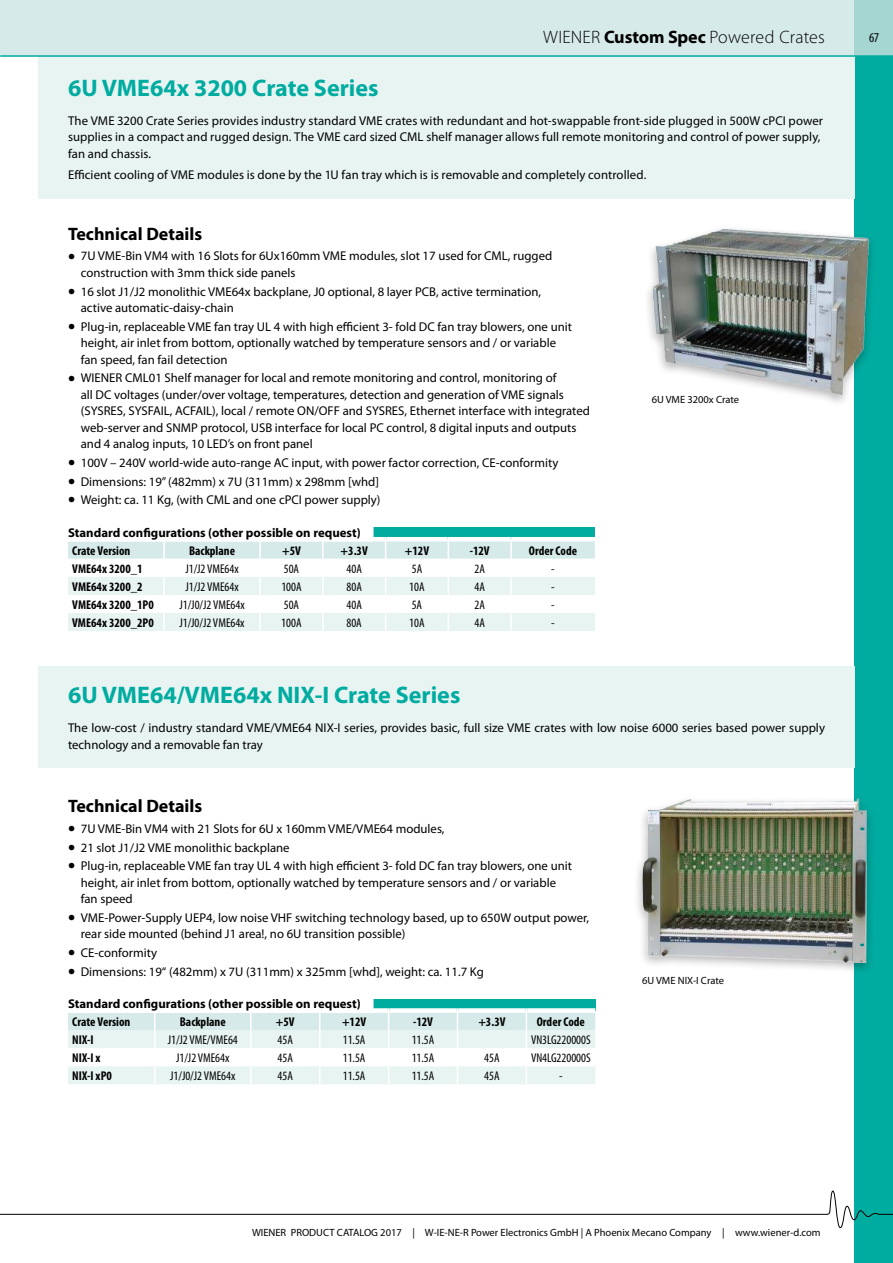
<style>
.page{position:relative;width:893px;height:1263px;background:#fff}
.page>*{position:absolute;margin:0;border:0;box-sizing:border-box;transform-origin:0 0}
.t1{font:700 24px "Myriad Pro";color:#00aba0}
.t2{font:700 18px "Myriad Pro";color:#000}
.t3{font:300 18px "Myriad Pro";letter-spacing:.01em;color:#000}
.t4{font:condensed 13.5px "Myriad Pro";color:#000}
.t5{font:12.75px/16.5px "Myriad Pro";color:#000}
.t6{font:condensed 12.75px "Myriad Pro";color:#000}
.t7{font:700 condensed 12.75px "Myriad Pro";color:#000}
.t8{font:700 12.75px "Myriad Pro";color:#000}
.t9{font:10.5px "Myriad Pro";color:#000}
.s1{font-weight:700}
.s2{font-weight:700;font-size:21px}
</style>
<div class="page">
<div style="left:855px;top:0;width:38px;height:1263px;background:#00aba0"></div>
<div style="left:0;top:0;width:855px;height:55px;background:#d6ebe9"></div>
<svg style="left:0;top:1191px;width:893px;height:37px"></svg>
<div style="left:38px;top:56px;width:817px;height:143px;background:#e7f4f2"></div>
<div style="left:68px;top:527px;width:527px;height:12px;background:#00aba0"></div>
<svg style="left:68px;top:537px;width:527px;height:94px"></svg>
<div style="left:64px;top:519px;width:310px;height:22px;background:#fff"></div>
<div style="left:643px;top:224px;width:233px;height:184px;background:#000;opacity:.3"></div>
<img style="left:652px;top:229px;width:224px;height:167px">
<div style="left:38px;top:667px;width:817px;height:101px;background:#e7f4f2"></div>
<div style="left:68px;top:999px;width:527px;height:11px;background:#00aba0"></div>
<svg style="left:68px;top:1008px;width:527px;height:76px"></svg>
<div style="left:64px;top:990px;width:310px;height:23px;background:#fff"></div>
<div style="left:634px;top:795px;width:242px;height:181px;background:#000;opacity:.3"></div>
<img style="left:642px;top:798px;width:225px;height:164px">
<div style="left:855px;top:0;width:38px;height:55px;background:#a5d6d1"></div>
<hr style="left:0;top:55px;width:893px;height:2px;background:#00aba0">
<h2 class="t3" style="left:543px;top:26px;width:283px">WIENER <span class="s1">Custom Spec</span> Powered Crates</h2>
<p class="t4" style="left:869px;top:30px;width:11px">67</p>
<h1 class="t1" style="left:68px;top:72px;width:312px">6U VME64x 3200 Crate Series</h1>
<p class="t5" style="left:68px;top:112px;width:756px">The VME 3200 Crate Series provides industry standard VME crates with redundant and hot-swappable front-side plugged in 500W cPCI power supplies in a compact and rugged design. The VME card sized CML shelf manager allows full remote monitoring and control of power supply, fan and chassis.</p>
<p class="t5" style="left:68px;top:166px;width:580px">Efficient cooling of VME modules is done by the 1U fan tray which is is removable and completely controlled.</p>
<h2 class="t2" style="left:68px;top:222px;width:136px">Technical Details</h2>
<p class="t5" style="left:81px;top:248px;width:473px;text-indent:-13px"><span class="s2">•</span> 7U VME-Bin VM4 with 16 Slots for 6Ux160mm VME modules, slot 17 used for CML, rugged construction with 3mm thick side panels</p>
<p class="t5" style="left:81px;top:283px;width:462px;text-indent:-13px"><span class="s2">•</span> 16 slot J1/J2 monolithic VME64x backplane, J0 optional, 8 layer PCB, active termination, active automatic-daisy-chain</p>
<p class="t5" style="left:81px;top:318px;width:493px;text-indent:-13px"><span class="s2">•</span> Plug-in, replaceable VME fan tray UL 4 with high efficient 3- fold DC fan tray blowers, one unit height, air inlet from bottom, optionally watched by temperature sensors and / or variable fan speed, fan fail detection</p>
<p class="t5" style="left:81px;top:370px;width:511px;text-indent:-13px"><span class="s2">•</span> WIENER CML01 Shelf manager for local and remote monitoring and control, monitoring of<br>all DC voltages (under/over voltage, temperatures, detection and generation of VME signals (SYSRES, SYSFAIL, ACFAIL), local / remote ON/OFF and SYSRES, Ethernet interface with integrated web-server and SNMP protocol, USB interface for local PC control, 8 digital inputs and outputs and 4 analog inputs, 10 LED’s on front panel</p>
<p class="t5" style="left:68px;top:454px;width:492px"><span class="s2">•</span> 100V – 240V world-wide auto-range AC input, with power factor correction, CE-conformity</p>
<p class="t5" style="left:68px;top:473px;width:312px"><span class="s2">•</span> Dimensions: 19” (482mm) x 7U (311mm) x 298mm [whd]</p>
<p class="t5" style="left:68px;top:491px;width:314px"><span class="s2">•</span> Weight: ca. 11 Kg, (with CML and one cPCI power supply)</p>
<p class="t8" style="left:68px;top:524px;width:294px">Standard configurations (other possible on request)</p>
<p class="t7" style="left:72px;top:542px;width:60px">Crate Version</p>
<p class="t7" style="left:189px;top:542px;width:47px">Backplane</p>
<p class="t7" style="left:282px;top:542px;width:20px">+5V</p>
<p class="t7" style="left:341px;top:542px;width:29px">+3.3V</p>
<p class="t7" style="left:405px;top:542px;width:26px">+12V</p>
<p class="t7" style="left:470px;top:542px;width:21px">-12V</p>
<p class="t7" style="left:529px;top:542px;width:50px">Order Code</p>
<p class="t7" style="left:72px;top:560px;width:72px">VME64x 3200_1</p>
<p class="t6" style="left:185px;top:561px;width:55px">J1/J2 VME64x</p>
<p class="t6" style="left:284px;top:561px;width:17px">50A</p>
<p class="t6" style="left:347px;top:561px;width:17px">40A</p>
<p class="t6" style="left:412px;top:561px;width:12px">5A</p>
<p class="t6" style="left:474px;top:561px;width:12px">2A</p>
<p class="t6" style="left:551px;top:561px;width:5px">-</p>
<p class="t7" style="left:72px;top:578px;width:72px">VME64x 3200_2</p>
<p class="t6" style="left:185px;top:579px;width:55px">J1/J2 VME64x</p>
<p class="t6" style="left:281px;top:579px;width:22px">100A</p>
<p class="t6" style="left:347px;top:579px;width:17px">80A</p>
<p class="t6" style="left:409px;top:579px;width:17px">10A</p>
<p class="t6" style="left:474px;top:579px;width:12px">4A</p>
<p class="t6" style="left:551px;top:579px;width:5px">-</p>
<p class="t7" style="left:72px;top:596px;width:83px">VME64x 3200_1P0</p>
<p class="t6" style="left:179px;top:597px;width:67px">J1/J0/J2 VME64x</p>
<p class="t6" style="left:284px;top:597px;width:17px">50A</p>
<p class="t6" style="left:346px;top:597px;width:17px">40A</p>
<p class="t6" style="left:412px;top:597px;width:12px">5A</p>
<p class="t6" style="left:474px;top:597px;width:12px">2A</p>
<p class="t6" style="left:551px;top:597px;width:5px">-</p>
<p class="t7" style="left:72px;top:615px;width:83px">VME64x 3200_2P0</p>
<p class="t6" style="left:179px;top:615px;width:67px">J1/J0/J2 VME64x</p>
<p class="t6" style="left:281px;top:615px;width:22px">100A</p>
<p class="t6" style="left:346px;top:615px;width:17px">80A</p>
<p class="t6" style="left:409px;top:615px;width:17px">10A</p>
<p class="t6" style="left:474px;top:615px;width:12px">4A</p>
<p class="t6" style="left:551px;top:615px;width:5px">-</p>
<p class="t9" style="left:652px;top:393px;width:89px">6U VME 3200x Crate</p>
<h1 class="t1" style="left:68px;top:679px;width:394px">6U VME64/VME64x NIX-I Crate Series</h1>
<p class="t5" style="left:68px;top:720px;width:758px">The low-cost / industry standard VME/VME64 NIX-I series, provides basic, full size VME crates with low noise 6000 series based power supply technology and a removable fan tray</p>
<h2 class="t2" style="left:68px;top:794px;width:136px">Technical Details</h2>
<p class="t5" style="left:68px;top:820px;width:378px"><span class="s2">•</span> 7U VME-Bin VM4 with 21 Slots for 6U x 160mm VME/VME64 modules,</p>
<p class="t5" style="left:68px;top:839px;width:223px"><span class="s2">•</span> 21 slot J1/J2 VME monolithic backplane</p>
<p class="t5" style="left:81px;top:857px;width:493px;text-indent:-13px"><span class="s2">•</span> Plug-in, replaceable VME fan tray UL 4 with high efficient 3- fold DC fan tray blowers, one unit height, air inlet from bottom, optionally watched by temperature sensors and / or variable fan speed</p>
<p class="t5" style="left:81px;top:909px;width:510px;text-indent:-13px"><span class="s2">•</span> VME-Power-Supply UEP4, low noise VHF switching technology based, up to 650W output power, rear side mounted (behind J1 area!, no 6U transition possible)</p>
<p class="t5" style="left:68px;top:944px;width:91px"><span class="s2">•</span> CE-conformity</p>
<p class="t5" style="left:68px;top:963px;width:417px"><span class="s2">•</span> Dimensions: 19“ (482mm) x 7U (311mm) x 325mm [whd], weight: ca. 11.7 Kg</p>
<p class="t8" style="left:68px;top:996px;width:294px">Standard configurations (other possible on request)</p>
<p class="t7" style="left:72px;top:1013px;width:60px">Crate Version</p>
<p class="t7" style="left:180px;top:1013px;width:47px">Backplane</p>
<p class="t7" style="left:276px;top:1013px;width:20px">+5V</p>
<p class="t7" style="left:342px;top:1013px;width:26px">+12V</p>
<p class="t7" style="left:413px;top:1013px;width:21px">-12V</p>
<p class="t7" style="left:478px;top:1013px;width:29px">+3.3V</p>
<p class="t7" style="left:537px;top:1013px;width:50px">Order Code</p>
<p class="t7" style="left:72px;top:1032px;width:23px">NIX-I</p>
<p class="t6" style="left:168px;top:1032px;width:72px">J1/J2 VME/VME64</p>
<p class="t6" style="left:278px;top:1032px;width:17px">45A</p>
<p class="t6" style="left:343px;top:1032px;width:24px">11.5A</p>
<p class="t6" style="left:412px;top:1032px;width:24px">11.5A</p>
<p class="t6" style="left:531px;top:1032px;width:61px">VN3LG220000S</p>
<p class="t7" style="left:72px;top:1050px;width:30px">NIX-I x</p>
<p class="t6" style="left:176px;top:1050px;width:55px">J1/J2 VME64x</p>
<p class="t6" style="left:278px;top:1050px;width:17px">45A</p>
<p class="t6" style="left:343px;top:1050px;width:24px">11.5A</p>
<p class="t6" style="left:412px;top:1050px;width:24px">11.5A</p>
<p class="t6" style="left:484px;top:1050px;width:17px">45A</p>
<p class="t6" style="left:531px;top:1050px;width:61px">VN4LG220000S</p>
<p class="t7" style="left:72px;top:1068px;width:41px">NIX-I xP0</p>
<p class="t6" style="left:170px;top:1068px;width:67px">J1/J0/J2 VME64x</p>
<p class="t6" style="left:278px;top:1068px;width:17px">45A</p>
<p class="t6" style="left:343px;top:1068px;width:24px">11.5A</p>
<p class="t6" style="left:412px;top:1068px;width:24px">11.5A</p>
<p class="t6" style="left:484px;top:1068px;width:17px">45A</p>
<p class="t6" style="left:559px;top:1068px;width:5px">-</p>
<p class="t9" style="left:642px;top:973px;width:84px">6U VME NIX-I Crate</p>
<p class="t9" style="left:252px;top:1226px;width:570px">WIENER PRODUCT CATALOG 2017 | W-IE-NE-R Power Electronics GmbH | A Phoenix Mecano Company | www.wiener-d.com</p>
</div>
